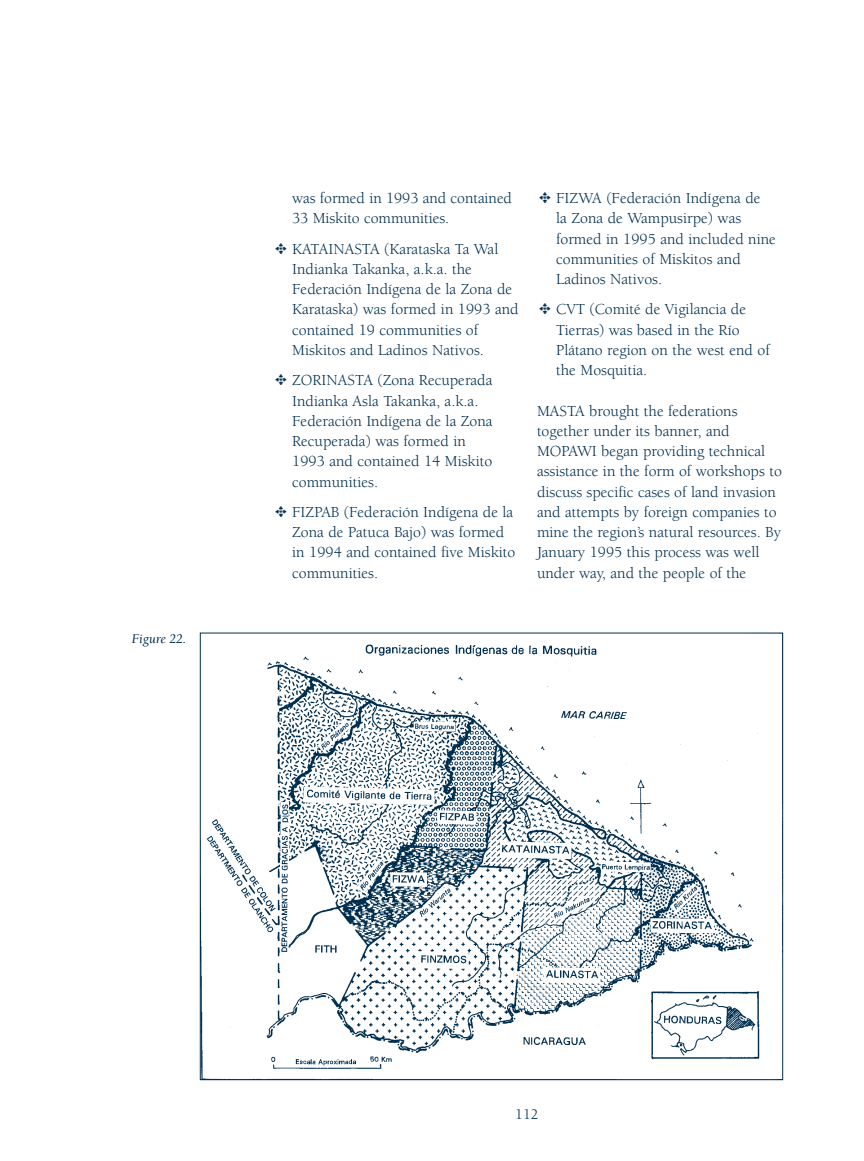
<style>
.page{position:relative;width:864px;height:1161px;background:#fff}
.page>*{position:absolute;margin:0;border:0;box-sizing:border-box;transform-origin:0 0}
.t1{font:15.75px/20.2px "Berkeley";color:#002e4f}
.t2{font:15px "Berkeley";color:#002e4f}
.t3{font:italic 13.5px "Berkeley";letter-spacing:-.005em;color:#002e4f}
</style>
<div class="page">
<img style="left:202px;top:644px;width:558px;height:434px">
<p class="t3" style="left:132px;top:633px;width:56px">Figure 22.</p>
<p class="t1" style="left:292px;top:189px;width:221px">was formed in 1993 and contained<br>33 Miskito communities.</p>
<p class="t1" style="left:292px;top:240px;width:228px;text-indent:-17px">✥ KATAINASTA (Karataska Ta Wal<br>Indianka Takanka, a.k.a. the<br>Federación Indígena de la Zona de<br>Karataska) was formed in 1993 and contained 19 communities of<br>Miskitos and Ladinos Nativos.</p>
<p class="t1" style="left:292px;top:372px;width:202px;text-indent:-17px">✥ ZORINASTA (Zona Recuperada<br>Indianka Asla Takanka, a.k.a.<br>Federación Indígena de la Zona<br>Recuperada) was formed in<br>1993 and contained 14 Miskito communities.</p>
<p class="t1" style="left:292px;top:503px;width:225px;text-indent:-17px">✥ FIZPAB (Federación Indígena de la<br>Zona de Patuca Bajo) was formed in 1994 and contained five Miskito communities.</p>
<p class="t1" style="left:556px;top:189px;width:221px;text-indent:-17px">✥ FIZWA (Federación Indígena de<br>la Zona de Wampusirpe) was formed in 1995 and included nine communities of Miskitos and<br>Ladinos Nativos.</p>
<p class="t1" style="left:556px;top:301px;width:215px;text-indent:-17px">✥ CVT (Comité de Vigilancia de<br>Tierras) was based in the Río<br>Plátano region on the west end of the Mosquitia.</p>
<p class="t1" style="left:537px;top:402px;width:246px">MASTA brought the federations together under its banner, and MOPAWI began providing technical assistance in the form of workshops to discuss specific cases of land invasion and attempts by foreign companies to mine the region’s natural resources. By January 1995 this process was well under way, and the people of the</p>
<p class="t2" style="left:515px;top:1108px;width:25px">112</p>
</div>
